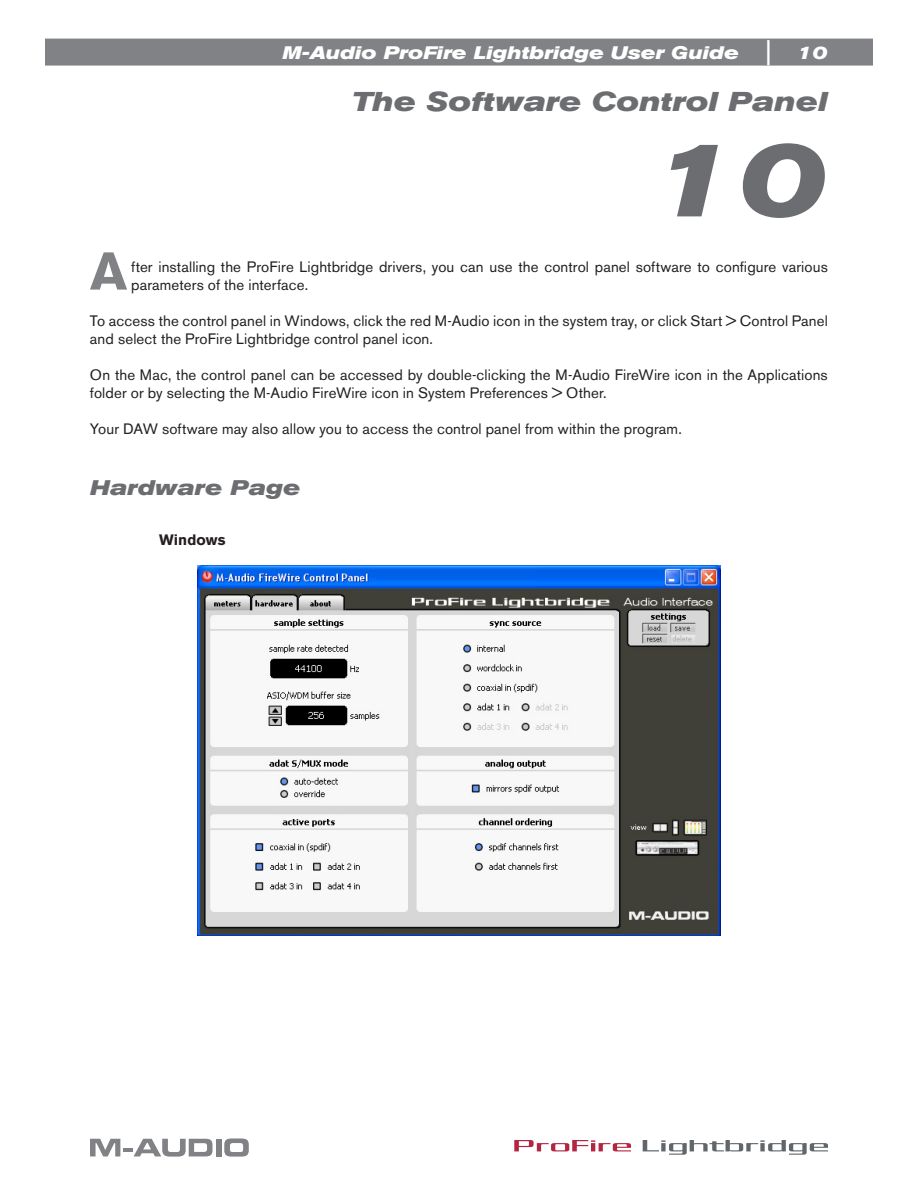
<style>
.page{position:relative;width:918px;height:1188px;background:#fff}
.page>*{position:absolute;margin:0;border:0;box-sizing:border-box;transform-origin:0 0}
.t1{font:italic 700 expanded 105px "Akzidenz Grotesk BE";color:#6c6d70}
.t2{font:700 52.65px "Akzidenz Grotesk BE";color:#808285}
.t3{font:italic 700 expanded 27px "Akzidenz Grotesk BE";color:#6c6d70}
.t4{font:italic 700 expanded 21px "Akzidenz Grotesk BE";color:#6c6d70}
.t5{font:italic 700 expanded 18px "Akzidenz Grotesk BE";color:#fff}
.t6{font:15px/18px "Akzidenz Grotesk BE";letter-spacing:.01em;color:#231f20}
.t7{font:700 15px "Akzidenz Grotesk BE";letter-spacing:.005em;color:#231f20}
.s1{font-size:25.2px}
</style>
<div class="page">
<div style="left:45px;top:39px;width:828px;height:27px;background:#808285"></div>
<svg style="left:90px;top:1139px;width:30px;height:17px"></svg>
<hr style="left:123px;top:1148px;width:10px;height:4px;background:#808285">
<svg style="left:134px;top:1139px;width:78px;height:18px"></svg>
<div style="left:216px;top:1139px;width:5px;height:17px;background:#808285"></div>
<svg style="left:224px;top:1138px;width:25px;height:19px"></svg>
<svg style="left:514px;top:1140px;width:117px;height:11px"></svg>
<svg style="left:643px;top:1140px;width:185px;height:15px"></svg>
<img style="left:197px;top:566px;width:524px;height:370px">
<p class="t5" style="left:282px;top:42px;width:489px">M-Audio ProFire Lightbridge User Guide <span class="s1">|</span></p>
<p class="t5" style="left:797px;top:42px;width:32px">10</p>
<h3 class="t3" style="left:352px;top:86px;width:477px">The Software Control Panel</h3>
<h1 class="t1" style="left:649px;top:116px;width:181px">10</h1>
<h2 class="t2" style="left:90px;top:241px;width:39px">A</h2>
<p class="t6" style="left:131px;top:257px;width:698px">fter installing the ProFire Lightbridge drivers, you can use the control panel software to configure various parameters of the interface.</p>
<p class="t6" style="left:90px;top:311px;width:739px">To access the control panel in Windows, click the red M-Audio icon in the system tray, or click Start &gt; Control Panel and select the ProFire Lightbridge control panel icon.</p>
<p class="t6" style="left:90px;top:365px;width:739px">On the Mac, the control panel can be accessed by double-clicking the M-Audio FireWire icon in the Applications folder or by selecting the M-Audio FireWire icon in System Preferences &gt; Other.</p>
<p class="t6" style="left:90px;top:419px;width:593px">Your DAW software may also allow you to access the control panel from within the program.</p>
<h3 class="t4" style="left:90px;top:475px;width:212px">Hardware Page</h3>
<p class="t7" style="left:159px;top:531px;width:68px">Windows</p>
</div>
